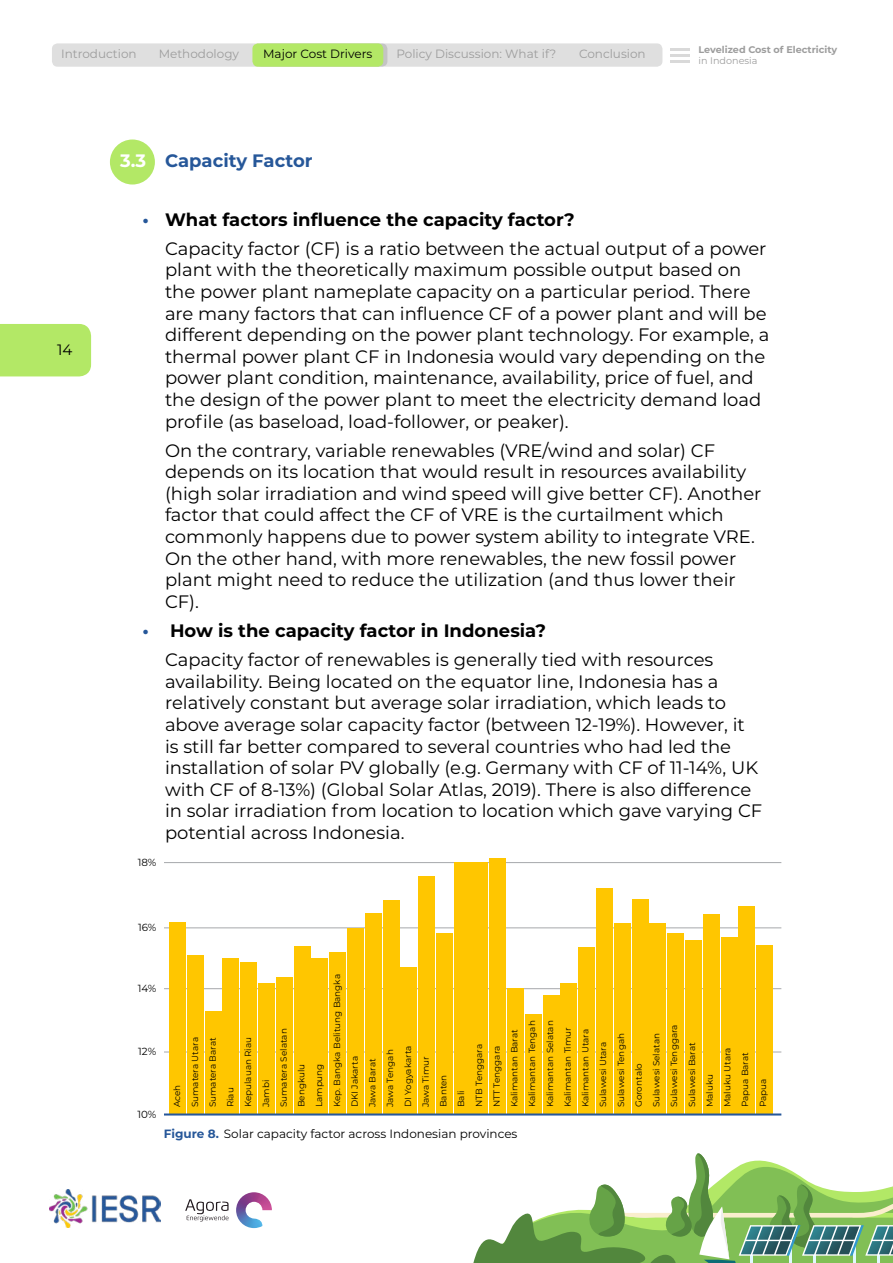
<style>
.page{position:relative;width:893px;height:1263px;background:#fff}
.page>*{position:absolute;margin:0;border:0;box-sizing:border-box;transform-origin:0 0}
.t1{font:18px/21.6px "Montserrat";color:#000}
.t2{font:700 18px "Montserrat";color:#265799}
.t3{font:15px "Montserrat";color:#000}
.t4{font:12px "Montserrat";color:#000}
.t5{font:12px "Montserrat";color:#9d9d9d}
.t6{font:10.35px "Montserrat";color:#000}
.t7{font:700 9.6px "Montserrat";color:#9d9d9d}
.t8{font:9.6px "Montserrat";color:#9d9d9d}
.t9{font:8.85px/17.7px "Montserrat";color:#000}
.s1{color:#fff}
.s2{font-weight:700;color:#265799}
.s3{font-weight:700}
</style>
<div class="page">
<svg style="left:473px;top:1153px;width:420px;height:110px"></svg>
<div style="left:0;top:324px;width:91px;height:52px;background:#b3e866"></div>
<img style="left:236px;top:1192px;width:36px;height:36px">
<svg style="left:185px;top:1199px;width:44px;height:22px"></svg>
<img style="left:50px;top:1189px;width:111px;height:38px">
<div style="left:52px;top:43px;width:610px;height:24px;background:#dfdfdf;border-radius:6px"></div>
<svg style="left:257px;top:43px;width:130px;height:24px"></svg>
<div style="left:252px;top:43px;width:131px;height:24px;background:#b3e866;border-radius:6px"></div>
<svg style="left:670px;top:48px;width:19px;height:15px"></svg>
<div style="left:110px;top:140px;width:45px;height:45px;background:#b3e866;border-radius:50%"></div>
<hr style="left:164px;top:1052px;width:617px;height:1px;background:#a6a8ab">
<hr style="left:164px;top:988px;width:617px;height:1px;background:#a6a8ab">
<hr style="left:164px;top:927px;width:617px;height:1px;background:#a6a8ab">
<hr style="left:164px;top:862px;width:617px;height:1px;background:#a6a8ab">
<div style="left:169px;top:922px;width:17px;height:192px;background:#ffc600"></div>
<div style="left:187px;top:954px;width:17px;height:160px;background:#ffc600"></div>
<div style="left:205px;top:1011px;width:16px;height:103px;background:#ffc600"></div>
<div style="left:222px;top:958px;width:17px;height:156px;background:#ffc600"></div>
<div style="left:240px;top:962px;width:17px;height:152px;background:#ffc600"></div>
<div style="left:258px;top:983px;width:17px;height:131px;background:#ffc600"></div>
<div style="left:276px;top:977px;width:17px;height:137px;background:#ffc600"></div>
<div style="left:294px;top:946px;width:16px;height:168px;background:#ffc600"></div>
<div style="left:311px;top:958px;width:17px;height:156px;background:#ffc600"></div>
<div style="left:329px;top:952px;width:17px;height:162px;background:#ffc600"></div>
<div style="left:347px;top:928px;width:17px;height:186px;background:#ffc600"></div>
<div style="left:365px;top:912px;width:17px;height:202px;background:#ffc600"></div>
<div style="left:383px;top:900px;width:16px;height:214px;background:#ffc600"></div>
<div style="left:400px;top:967px;width:17px;height:147px;background:#ffc600"></div>
<div style="left:418px;top:876px;width:17px;height:238px;background:#ffc600"></div>
<div style="left:436px;top:933px;width:17px;height:181px;background:#ffc600"></div>
<div style="left:454px;top:862px;width:17px;height:252px;background:#ffc600"></div>
<div style="left:472px;top:862px;width:16px;height:252px;background:#ffc600"></div>
<div style="left:489px;top:857px;width:17px;height:257px;background:#ffc600"></div>
<div style="left:507px;top:988px;width:17px;height:126px;background:#ffc600"></div>
<div style="left:525px;top:1013px;width:17px;height:101px;background:#ffc600"></div>
<div style="left:543px;top:995px;width:16px;height:119px;background:#ffc600"></div>
<div style="left:561px;top:982px;width:16px;height:132px;background:#ffc600"></div>
<div style="left:578px;top:947px;width:17px;height:167px;background:#ffc600"></div>
<div style="left:596px;top:888px;width:17px;height:226px;background:#ffc600"></div>
<div style="left:614px;top:923px;width:17px;height:191px;background:#ffc600"></div>
<div style="left:632px;top:899px;width:16px;height:215px;background:#ffc600"></div>
<div style="left:649px;top:923px;width:17px;height:191px;background:#ffc600"></div>
<div style="left:667px;top:933px;width:17px;height:181px;background:#ffc600"></div>
<div style="left:685px;top:940px;width:17px;height:174px;background:#ffc600"></div>
<div style="left:703px;top:914px;width:17px;height:200px;background:#ffc600"></div>
<div style="left:721px;top:936px;width:16px;height:178px;background:#ffc600"></div>
<div style="left:738px;top:905px;width:17px;height:209px;background:#ffc600"></div>
<div style="left:756px;top:945px;width:17px;height:169px;background:#ffc600"></div>
<hr style="left:164px;top:1113px;width:617px;height:2px;background:#26579a">
<p class="t5" style="left:61px;top:46px;width:77px">Introduction</p>
<p class="t5" style="left:159px;top:46px;width:82px">Methodology</p>
<p class="t4" style="left:263px;top:46px;width:111px">Major Cost Drivers</p>
<p class="t5" style="left:396px;top:46px;width:161px">Policy Discussion: What if?</p>
<p class="t5" style="left:579px;top:46px;width:68px">Conclusion</p>
<p class="t7" style="left:698px;top:42px;width:140px">Levelized Cost of Electricity</p>
<p class="t8" style="left:698px;top:54px;width:61px">in Indonesia</p>
<p class="t3" style="left:57px;top:339px;width:17px">14</p>
<p class="t2" style="left:120px;top:148px;width:194px"><span class="s1">3.3</span> Capacity Factor</p>
<p class="t1" style="left:165px;top:204px;width:603px;line-height:29.1px;text-indent:-22px"><span class="s2">•</span> <span class="s3">What factors influence the capacity factor?<br></span>Capacity factor (CF) is a ratio between the actual output of a power</p>
<p class="t1" style="left:165px;top:259px;width:606px">plant with the theoretically maximum possible output based on the power plant nameplate capacity on a particular period. There are many factors that can influence CF of a power plant and will be different depending on the power plant technology. For example, a thermal power plant CF in Indonesia would vary depending on the power plant condition, maintenance, availability, price of fuel, and the design of the power plant to meet the electricity demand load profile (as baseload, load-follower, or peaker).</p>
<p class="t1" style="left:165px;top:439px;width:598px">On the contrary, variable renewables (VRE/wind and solar) CF depends on its location that would result in resources availability (high solar irradiation and wind speed will give better CF). Another factor that could affect the CF of VRE is the curtailment which commonly happens due to power system ability to integrate VRE.<br>On the other hand, with more renewables, the new fossil power plant might need to reduce the utilization (and thus lower their CF).</p>
<p class="t1" style="left:165px;top:615px;width:550px;line-height:29.1px;text-indent:-22px"><span class="s2">•</span> <span class="s3">How is the capacity factor in Indonesia?<br></span>Capacity factor of renewables is generally tied with resources</p>
<p class="t1" style="left:165px;top:670px;width:599px">availability. Being located on the equator line, Indonesia has a relatively constant but average solar irradiation, which leads to above average solar capacity factor (between 12-19%). However, it is still far better compared to several countries who had led the installation of solar PV globally (e.g. Germany with CF of 11-14%, UK with CF of 8-13%) (Global Solar Atlas, 2019). There is also difference in solar irradiation from location to location which gave varying CF potential across Indonesia.</p>
<p class="t6" style="left:138px;top:855px;width:20px">18%</p>
<p class="t6" style="left:138px;top:920px;width:20px">16%</p>
<p class="t6" style="left:138px;top:981px;width:20px">14%</p>
<p class="t6" style="left:138px;top:1044px;width:20px">12%</p>
<p class="t6" style="left:137px;top:1107px;width:21px">10%</p>
<p class="t9" style="left:168px;top:1107px;width:135px;rotate:-90deg">Aceh<br>Sumatera Utara<br>Sumatera Barat<br>Riau<br>Kepulauan Riau<br>Jambi<br>Sumatera Selatan<br>Bengkulu<br>Lampung<br>Kep. Bangka Belitung Bangka<br>DKI Jakarta<br>Jawa Barat<br>Jawa Tengah<br>DI Yogyakarta<br>Jawa Timur<br>Banten<br>Bali<br>NTB Tenggara<br>NTT Tenggara<br>Kalimantan Barat<br>Kalimantan Tengah<br>Kalimantan Selatan<br>Kalimantan Timur<br>Kalimantan Utara<br>Sulawesi Utara<br>Sulawesi Tengah<br>Gorontalo<br>Sulawesi Selatan<br>Sulawesi Tenggara<br>Sulawesi Barat<br>Maluku<br>Maluku Utara<br>Papua Barat<br>Papua</p>
<p class="t4" style="left:164px;top:1126px;width:355px"><span class="s2">Figure 8.</span> Solar capacity factor across Indonesian provinces</p>
</div>
